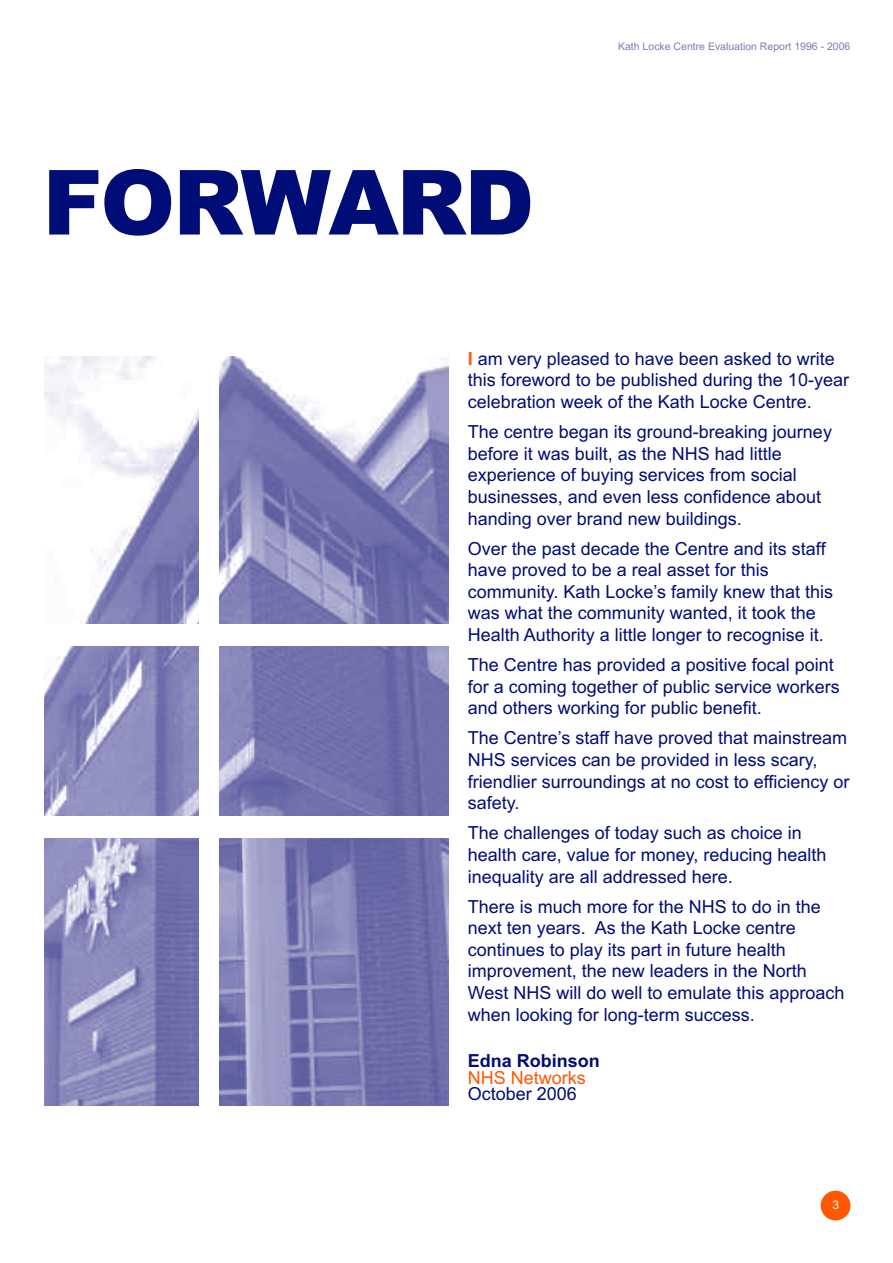
<style>
.page{position:relative;width:893px;height:1263px;background:#fff}
.page>*{position:absolute;margin:0;border:0;box-sizing:border-box;transform-origin:0 0}
.t1{font:900 90px "Arial";letter-spacing:-.025em;color:#000d76}
.t2{font:18px/21.6px "Arial";color:#000d76}
.t3{font:700 18px "Arial";color:#000d76}
.t4{font:18px "Arial";color:#ff5800}
.t5{font:12px "Arial";color:#fff}
.t6{font:10.5px "Arial";color:#7e7cb4}
.s1{font-weight:700;color:#ff5800}
</style>
<div class="page">
<div style="left:821px;top:1191px;width:29px;height:29px;background:#ff5800;border-radius:50%"></div>
<img style="left:44px;top:357px;width:404px;height:749px">
<div style="left:2px;top:624px;width:450px;height:21px;background:#fff"></div>
<div style="left:28px;top:816px;width:440px;height:21px;background:#fff"></div>
<div style="left:200px;top:332px;width:19px;height:782px;background:#fff"></div>
<h1 class="t1" style="left:43px;top:151px;width:493px">FORWARD</h1>
<p class="t6" style="left:618px;top:40px;width:234px">Kath Locke Centre Evaluation Report 1996 - 2006</p>
<p class="t2" style="left:468px;top:348px;width:383px"><span class="s1">I</span> am very pleased to have been asked to write this foreword to be published during the 10-year celebration week of the Kath Locke Centre.</p>
<p class="t2" style="left:468px;top:421px;width:366px">The centre began its ground-breaking journey before it was built, as the NHS had little experience of buying services from social businesses, and even less confidence about handing over brand new buildings.</p>
<p class="t2" style="left:468px;top:538px;width:367px">Over the past decade the Centre and its staff have proved to be a real asset for this community. Kath Locke’s family knew that this was what the community wanted, it took the Health Authority a little longer to recognise it.</p>
<p class="t2" style="left:468px;top:654px;width:374px">The Centre has provided a positive focal point for a coming together of public service workers and others working for public benefit.</p>
<p class="t2" style="left:468px;top:727px;width:383px">The Centre’s staff have proved that mainstream NHS services can be provided in less scary, friendlier surroundings at no cost to efficiency or safety.</p>
<p class="t2" style="left:468px;top:822px;width:360px">The challenges of today such as choice in health care, value for money, reducing health inequality are all addressed here.</p>
<p class="t2" style="left:468px;top:896px;width:378px">There is much more for the NHS to do in the next ten years. As the Kath Locke centre continues to play its part in future health improvement, the new leaders in the North West NHS will do well to emulate this approach when looking for long-term success.</p>
<p class="t3" style="left:468px;top:1050px;width:134px">Edna Robinson</p>
<p class="t4" style="left:468px;top:1067px;width:120px">NHS Networks</p>
<p class="t2" style="left:468px;top:1083px;width:111px">October 2006</p>
<p class="t5" style="left:832px;top:1198px;width:8px">3</p>
</div>
